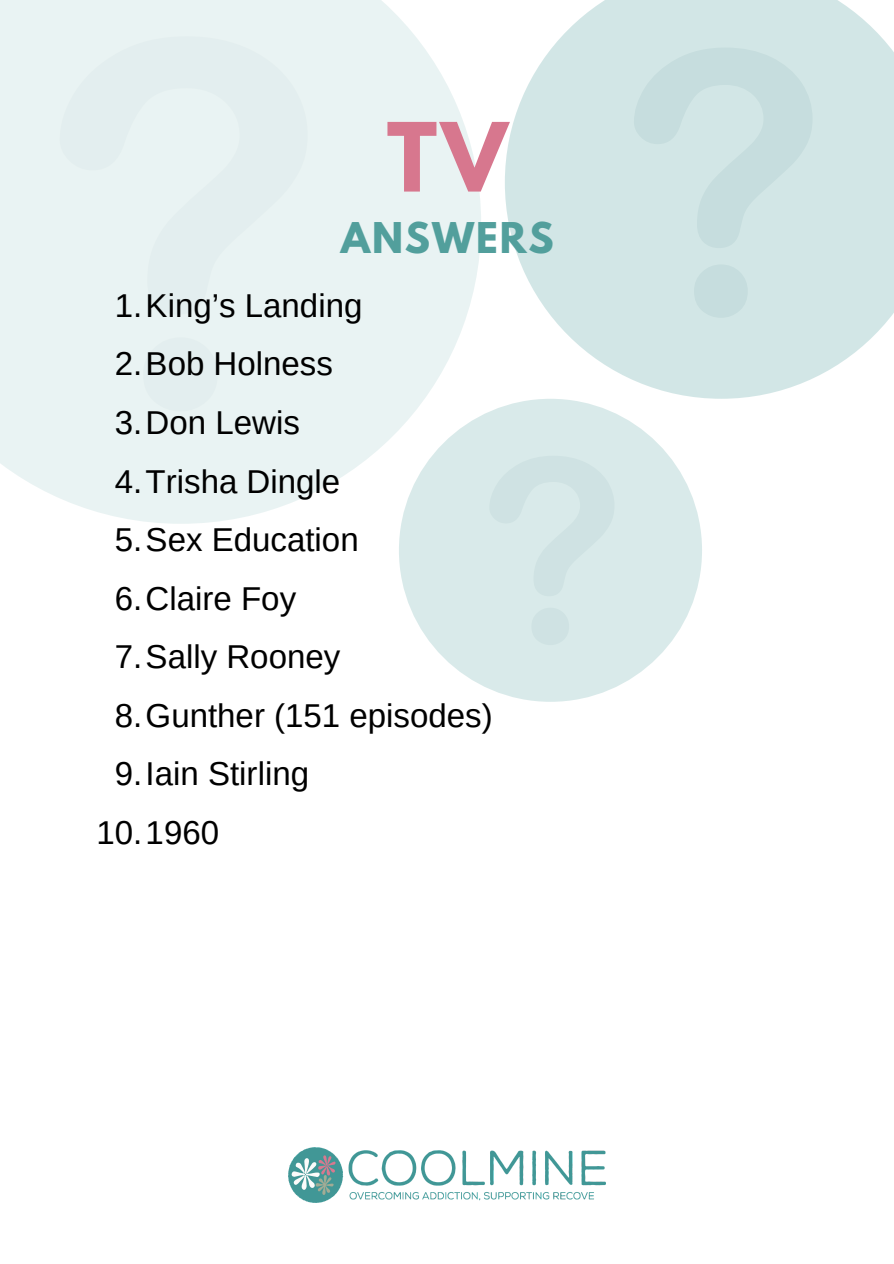
<style>
.page{position:relative;width:894px;height:1264px;background:#fff}
.page>*{position:absolute;margin:0;border:0;box-sizing:border-box;transform-origin:0 0}
.t1{font:700 84.45px "League Spartan";color:#d7778e}
.t2{font:700 37.5px "League Spartan";letter-spacing:.05em;color:#529f9c}
.t3{font:33px "Arimo";color:#000}
</style>
<div class="page">
<svg style="left:0;top:0;width:481px;height:524px;fill:#e9f3f3"></svg>
<div style="left:60px;top:36px;width:247px;height:375px;background:#e9f3f3"></div>
<svg style="left:505px;top:0;width:388px;height:399px;fill:#d2e6e6"></svg>
<svg style="left:633px;top:48px;width:179px;height:270px;background:#cde2e3"></svg>
<div style="left:399px;top:399px;width:302px;height:302px;background:#d9eaea;border-radius:50%"></div>
<img style="left:288px;top:1147px;width:317px;height:55px">
<p class="t1" style="left:386px;top:115px;width:122px">TV</p>
<p class="t2" style="left:340px;top:219px;width:214px">ANSWERS</p>
<p class="t3" style="left:115px;top:287px;width:249px">1.King’s Landing</p>
<p class="t3" style="left:115px;top:345px;width:220px">2.Bob Holness</p>
<p class="t3" style="left:115px;top:404px;width:186px">3.Don Lewis</p>
<p class="t3" style="left:115px;top:462px;width:227px">4.Trisha Dingle</p>
<p class="t3" style="left:115px;top:521px;width:245px">5.Sex Education</p>
<p class="t3" style="left:115px;top:580px;width:183px">6.Claire Foy</p>
<p class="t3" style="left:115px;top:638px;width:227px">7.Sally Rooney</p>
<p class="t3" style="left:115px;top:697px;width:379px">8.Gunther (151 episodes)</p>
<p class="t3" style="left:115px;top:755px;width:196px">9.Iain Stirling</p>
<p class="t3" style="left:96px;top:814px;width:124px">10.1960</p>
</div>
